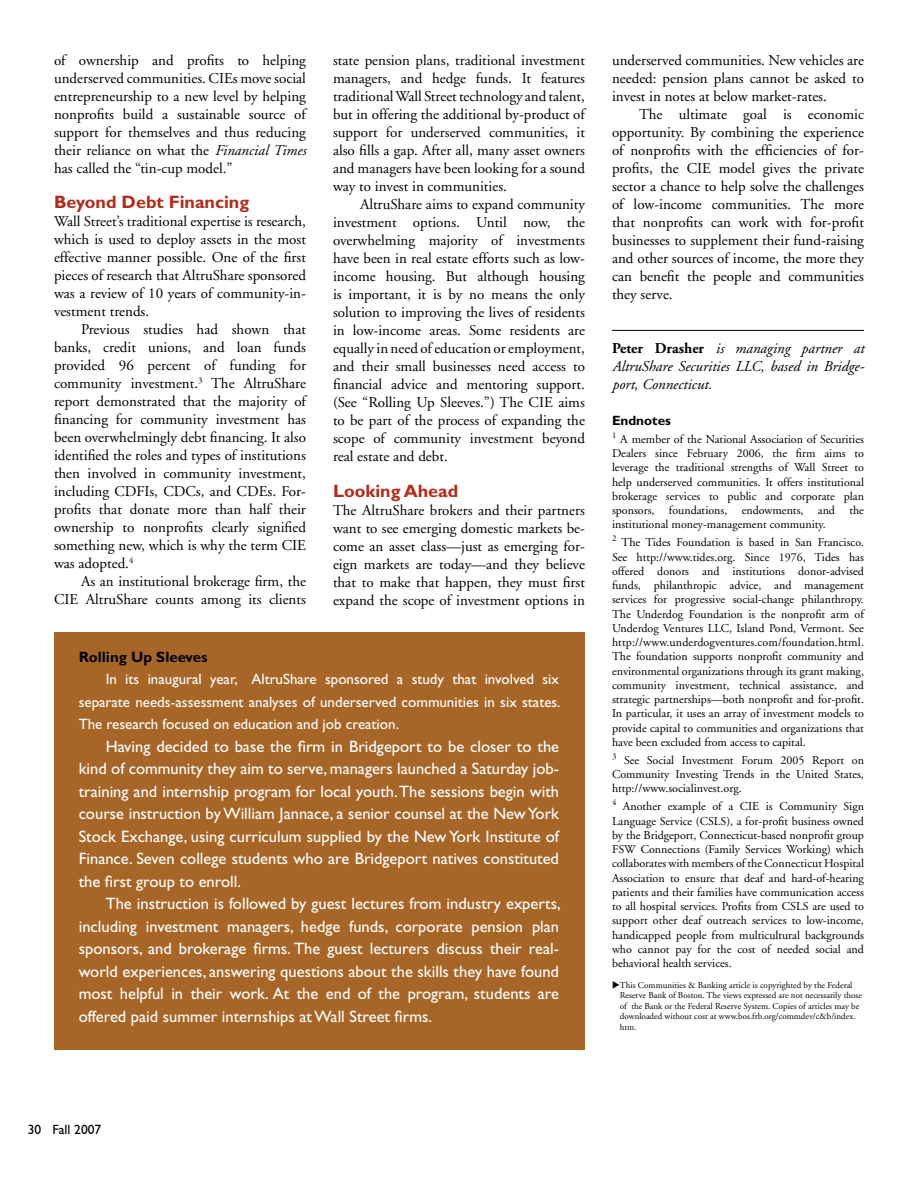
<style>
.page{position:relative;width:918px;height:1188px;background:#fff}
.page>*{position:absolute;margin:0;border:0;box-sizing:border-box;transform-origin:0 0}
.t1{font:700 18px "Gill Sans";color:#b12c1b}
.t2{font:16.5px/22.5px "Gill Sans";color:#fff;text-align:justify}
.t3{font:15px/18px "Adobe Garamond";color:#000;text-align:justify}
.t4{font:15px/22.5px "Gill Sans";color:#fff;text-align:justify}
.t5{font:italic 15px/18px "Adobe Garamond";color:#000;text-align:justify}
.t6{font:700 15px "Gill Sans";color:#000}
.t7{font:13.5px "Gill Sans";color:#000}
.t8{font:700 13.5px "Gill Sans";color:#000}
.t9{font:12px/14.2px "Adobe Garamond";color:#000;text-align:justify}
.t10{font:9px/10.5px "Adobe Garamond";color:#000}
.s1{font-style:italic}
.s2{font-weight:700;font-style:normal}
</style>
<div class="page">
<div style="left:54px;top:632px;width:531px;height:417px;background:#a76628"></div>
<hr style="left:612px;top:330px;width:252px;height:1px;background:#000">
<p class="t3" style="left:54px;top:52px;width:254px">of ownership and profits to helping underserved communities. CIEs move social entrepreneurship to a new level by helping nonprofits build a sustainable source of support for themselves and thus reducing their reliance on what the <span class="s1">Financial Times </span>has called the “tin-cup model.”</p>
<p class="t1" style="left:54px;top:191px;width:197px">Beyond Debt Financing</p>
<p class="t3" style="left:54px;top:212px;width:254px">Wall Street’s traditional expertise is research, which is used to deploy assets in the most effective manner possible. One of the first pieces of research that AltruShare sponsored was a review of 10 years of community-in&shy;vestment trends.</p>
<p class="t3" style="left:54px;top:320px;width:254px;text-indent:27px">Previous studies had shown that banks, credit unions, and loan funds provided 96 percent of funding for community investment.<sup>3</sup> The AltruShare report demonstrated that the majority of financing for community investment has been overwhelmingly debt financing. It also identified the roles and types of institutions then involved in community investment, including CDFIs, CDCs, and CDEs. For&shy;profits that donate more than half their ownership to nonprofits clearly signified something new, which is why the term CIE was adopted.<sup>4</sup></p>
<p class="t3" style="left:54px;top:572px;width:254px;text-align:right">As an institutional brokerage firm, the<br>CIE AltruShare counts among its clients</p>
<p class="t3" style="left:333px;top:52px;width:254px">state pension plans, traditional investment managers, and hedge funds. It features traditional Wall Street technology and talent, but in offering the additional by-product of support for underserved communities, it also fills a gap. After all, many asset owners and managers have been looking for a sound way to invest in communities.</p>
<p class="t3" style="left:333px;top:196px;width:254px;text-indent:27px">AltruShare aims to expand community investment options. Until now, the overwhelming majority of investments have been in real estate efforts such as low&shy;income housing. But although housing is important, it is by no means the only solution to improving the lives of residents in low-income areas. Some residents are equally in need of education or employment, and their small businesses need access to financial advice and mentoring support. (See “Rolling Up Sleeves.”) The CIE aims to be part of the process of expanding the scope of community investment beyond real estate and debt.</p>
<p class="t1" style="left:333px;top:480px;width:127px">Looking Ahead</p>
<p class="t3" style="left:333px;top:502px;width:254px">The AltruShare brokers and their partners want to see emerging domestic markets be&shy;come an asset class—just as emerging for&shy;eign markets are today—and they believe that to make that happen, they must first expand the scope of investment options in</p>
<p class="t6" style="left:79px;top:648px;width:130px">Rolling Up Sleeves</p>
<p class="t4" style="left:79px;top:668px;width:483px;text-indent:27px">In its inaugural year, AltruShare sponsored a study that involved six separate needs-assessment analyses of underserved communities in six states.<br>The research focused on education and job creation.</p>
<p class="t2" style="left:79px;top:735px;width:482px;text-indent:27px">Having decided to base the firm in Bridgeport to be closer to the kind of community they aim to serve, managers launched a Saturday job&shy;training and internship program for local youth. The sessions begin with course instruction by William Jannace, a senior counsel at the New York Stock Exchange, using curriculum supplied by the New York Institute of Finance. Seven college students who are Bridgeport natives constituted the first group to enroll.</p>
<p class="t2" style="left:79px;top:892px;width:484px;text-indent:27px">The instruction is followed by guest lectures from industry experts, including investment managers, hedge funds, corporate pension plan sponsors, and brokerage firms. The guest lecturers discuss their real&shy;world experiences, answering questions about the skills they have found most helpful in their work. At the end of the program, students are offered paid summer internships at Wall Street firms.</p>
<p class="t3" style="left:612px;top:52px;width:254px">underserved communities. New vehicles are needed: pension plans cannot be asked to invest in notes at below market-rates.</p>
<p class="t3" style="left:612px;top:106px;width:254px;text-indent:27px">The ultimate goal is economic opportunity. By combining the experience of nonprofits with the efficiencies of for&shy;profits, the CIE model gives the private sector a chance to help solve the challenges of low-income communities. The more that nonprofits can work with for-profit businesses to supplement their fund-raising and other sources of income, the more they can benefit the people and communities they serve.</p>
<p class="t5" style="left:612px;top:340px;width:254px"><span class="s2">Peter Drasher</span> is managing partner at AltruShare Securities LLC, based in Bridge&shy;port, Connecticut.</p>
<p class="t8" style="left:612px;top:412px;width:60px">Endnotes</p>
<p class="t9" style="left:612px;top:432px;width:254px"><sup>1</sup> A member of the National Association of Securities Dealers since February 2006, the firm aims to leverage the traditional strengths of Wall Street to help underserved communities. It offers institutional brokerage services to public and corporate plan sponsors, foundations, endowments, and the institutional money-management community.</p>
<p class="t9" style="left:612px;top:536px;width:254px"><sup>2</sup> The Tides Foundation is based in San Francisco.<br>See http://www.tides.org. Since 1976, Tides has offered donors and institutions donor-advised funds, philanthropic advice, and management services for progressive social-change philanthropy.<br>The Underdog Foundation is the nonprofit arm of Underdog Ventures LLC, Island Pond, Vermont. See http://www.underdogventures.com/foundation.html.<br>The foundation supports nonprofit community and environmental organizations through its grant making, community investment, technical assistance, and strategic partnerships—both nonprofit and for-profit.<br>In particular, it uses an array of investment models to provide capital to communities and organizations that have been excluded from access to capital.</p>
<p class="t9" style="left:612px;top:753px;width:254px"><sup>3</sup> See Social Investment Forum 2005 Report on Community Investing Trends in the United States, http://www.socialinvest.org.</p>
<p class="t9" style="left:612px;top:800px;width:254px"><sup>4</sup> Another example of a CIE is Community Sign Language Service (CSLS), a for-profit business owned by the Bridgeport, Connecticut-based nonprofit group FSW Connections (Family Services Working) which collaborates with members of the Connecticut Hospital Association to ensure that deaf and hard-of-hearing patients and their families have communication access to all hospital services. Profits from CSLS are used to support other deaf outreach services to low-income, handicapped people from multicultural backgrounds who cannot pay for the cost of needed social and behavioral health services.</p>
<p class="t10" style="left:620px;top:980px;width:244px;text-indent:-8px">◆This Communities &amp; Banking article is copyrighted by the Federal Reserve Bank of Boston. The views expressed are not necessarily those of the Bank or the Federal Reserve System. Copies of articles may be downloaded without cost at www.bos.frb.org/commdev/c&amp;b/index. htm.</p>
<p class="t7" style="left:28px;top:1121px;width:75px">30 Fall 2007</p>
</div>
